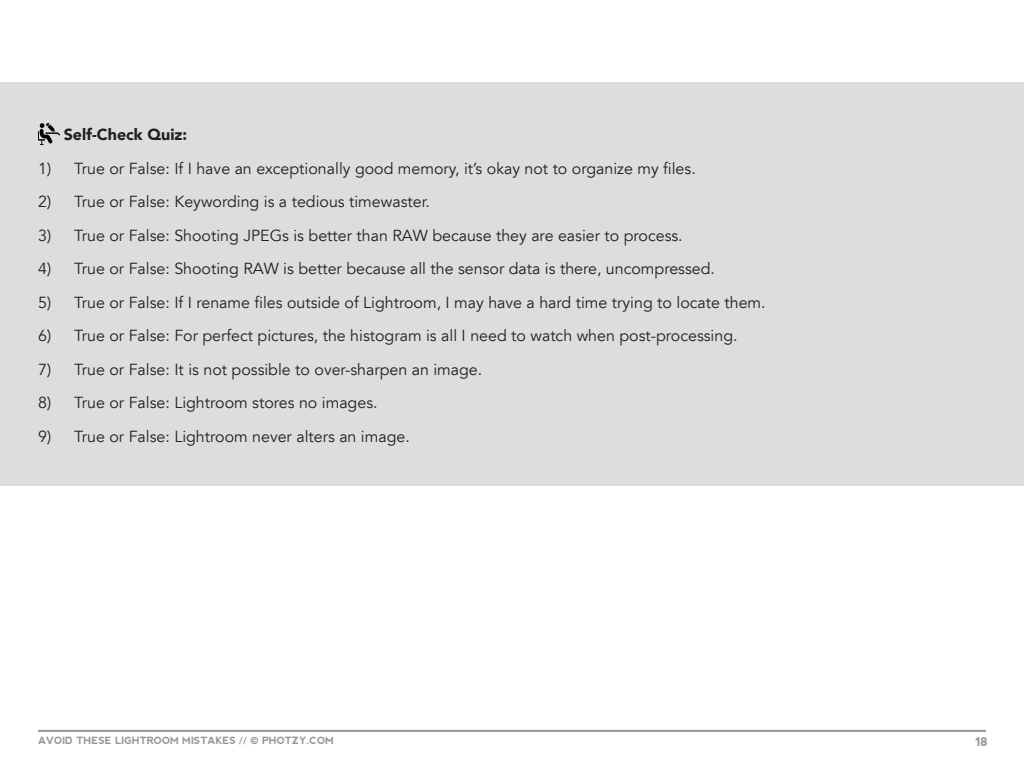
<style>
.page{position:relative;width:1024px;height:768px;background:#fff}
.page>*{position:absolute;margin:0;border:0;box-sizing:border-box;transform-origin:0 0}
.t1{font:16px "Avenir LT";color:#231f20}
.body{font:900 16px "Avenir LT";color:#231f20}
.t2{font:700 12px "nevis";color:#939598}
.t3{font:700 10px "nevis";color:#939598}
.s1{font-family:"Avenir LT";font-weight:900}
</style>
<div class="page">
<hr style="left:38px;top:730px;width:948px;height:2px;background:#939598">
<div style="left:0;top:83px;width:1024px;height:403px;background:#dcdddf"></div>
<img style="left:38px;top:124px;width:21px;height:21px">
<p class="body" style="left:64px;top:125px;width:125px">Self-Check Quiz:</p>
<p class="t1" style="left:38px;top:159px;width:659px">1) True or False: If I have an exceptionally good memory, it’s okay not to organize my files.</p>
<p class="t1" style="left:38px;top:192px;width:393px">2) True or False: Keywording is a tedious timewaster.</p>
<p class="t1" style="left:38px;top:226px;width:646px">3) True or False: Shooting JPEGs is better than RAW because they are easier to process.</p>
<p class="t1" style="left:38px;top:259px;width:678px">4) True or False: Shooting RAW is better because all the sensor data is there, uncompressed.</p>
<p class="t1" style="left:38px;top:293px;width:729px">5) True or False: If I rename files outside of Lightroom, I may have a hard time trying to locate them.</p>
<p class="t1" style="left:38px;top:326px;width:701px">6) True or False: For perfect pictures, the histogram is all I need to watch when post-processing.</p>
<p class="t1" style="left:38px;top:360px;width:446px">7) True or False: It is not possible to over-sharpen an image.</p>
<p class="t1" style="left:38px;top:393px;width:341px">8) True or False: Lightroom stores no images.</p>
<p class="t1" style="left:38px;top:427px;width:373px">9) True or False: Lightroom never alters an image.</p>
<p class="t3" style="left:38px;top:735px;width:297px">AVOID THESE LIGHTROOM MISTAKES // <span class="s1">©</span> PHOTZY.COM</p>
<p class="t2" style="left:975px;top:735px;width:15px">18</p>
</div>
